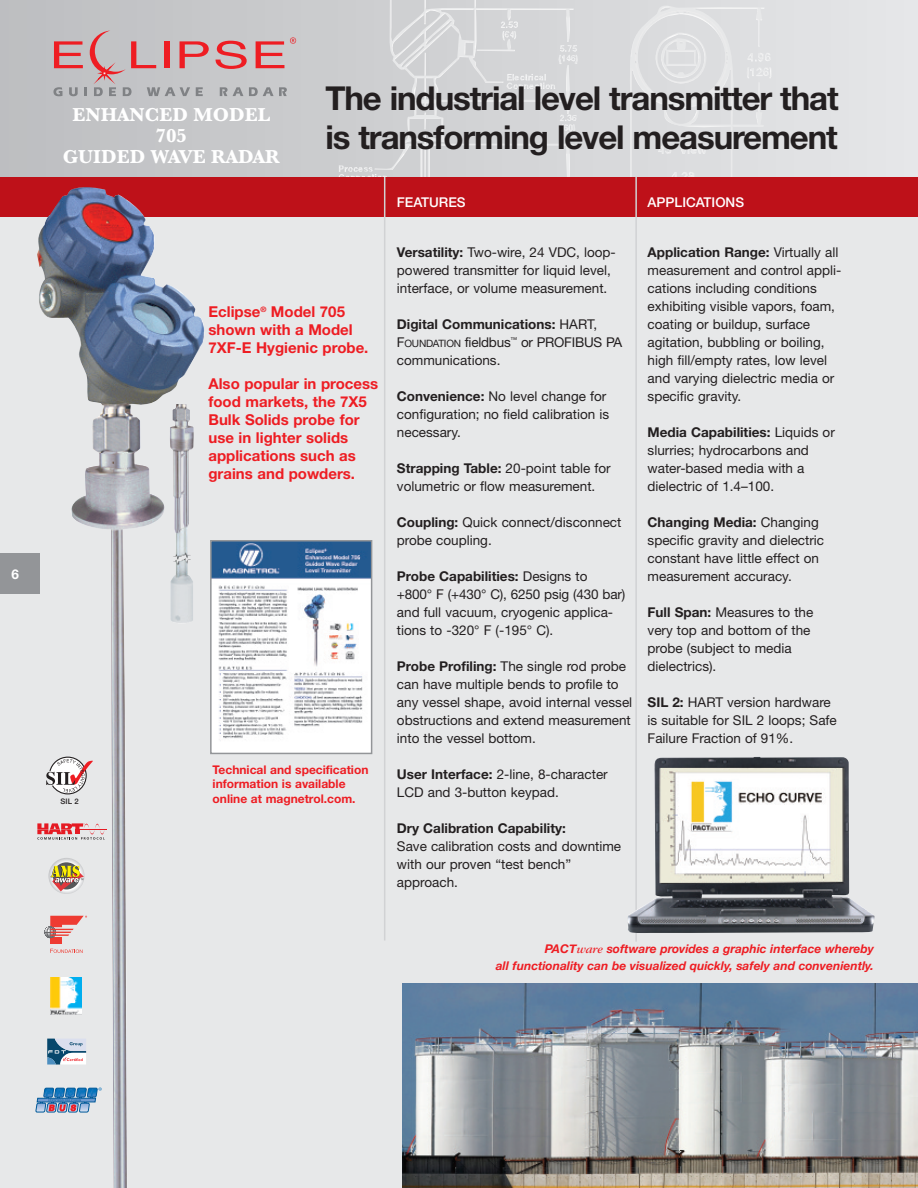
<style>
.page{position:relative;width:918px;height:1188px;background:#fff}
.page>*{position:absolute;margin:0;border:0;box-sizing:border-box;transform-origin:0 0}
.t1{font:700 33px/39.6px "Helvetica Neue";letter-spacing:-.035em;color:#231f20}
.t2{font:700 19.5px/21px "Baskerville";color:#fff;text-align:center}
.t3{font:700 15px/18px "Helvetica Neue";color:#ee1d23}
.t4{font:13.5px/18px "Helvetica Neue";color:#231f20}
.t5{font:700 13.5px "Helvetica Neue";color:#231f20}
.t6{font:500 13.5px "Helvetica Neue";color:#fff}
.t7{font:700 13.5px "Helvetica Neue";color:#fff}
.t8{font:italic 700 12px/17.2px "Helvetica Neue";color:#ee1d23;text-align:right}
.t9{font:700 12px/14.4px "Helvetica Neue";color:#ee1d23}
.t10{font:500 7.65px "Helvetica Neue";color:#231f20}
.s1{font-weight:700}
.s2{font-size:10.2px}
.s3{font-family:"Garamond";font-weight:400}
</style>
<div class="page">
<svg style="left:0;top:0;width:918px;height:177px;background:#cecfd1"></svg>
<img style="left:353px;top:0;width:411px;height:177px">
<div style="left:0;top:177px;width:918px;height:42px;background:#be1119"></div>
<div style="left:0;top:217px;width:918px;height:971px;background:#e7e8e9"></div>
<img style="left:213px;top:543px;width:156px;height:207px">
<div style="left:210px;top:540px;width:162px;height:214px;border:2px solid #939598"></div>
<svg style="left:53px;top:87px;width:9px;height:9px"></svg>
<svg style="left:69px;top:87px;width:9px;height:9px"></svg>
<svg style="left:84px;top:87px;width:3px;height:9px"></svg>
<svg style="left:94px;top:87px;width:9px;height:9px"></svg>
<svg style="left:109px;top:87px;width:7px;height:9px"></svg>
<svg style="left:123px;top:87px;width:9px;height:9px"></svg>
<svg style="left:147px;top:87px;width:43px;height:9px"></svg>
<svg style="left:196px;top:87px;width:7px;height:9px"></svg>
<svg style="left:220px;top:87px;width:23px;height:9px"></svg>
<svg style="left:249px;top:87px;width:38px;height:9px"></svg>
<svg style="left:54px;top:41px;width:29px;height:27px"></svg>
<div style="left:164px;top:41px;width:5px;height:27px;background:#ee1d23"></div>
<svg style="left:180px;top:41px;width:29px;height:27px"></svg>
<svg style="left:216px;top:41px;width:31px;height:28px"></svg>
<svg style="left:256px;top:41px;width:28px;height:27px"></svg>
<svg style="left:290px;top:37px;width:6px;height:7px"></svg>
<svg style="left:90px;top:31px;width:66px;height:50px;background:#c9a9ac"></svg>
<hr style="left:384px;top:177px;width:1px;height:764px;background:#d1d2d4">
<hr style="left:635px;top:177px;width:2px;height:765px;background:#d1d2d4">
<img style="left:402px;top:984px;width:516px;height:204px">
<img style="left:628px;top:757px;width:247px;height:176px">
<div style="left:0;top:554px;width:40px;height:40px;background:#939598"></div>
<img style="left:36px;top:187px;width:168px;height:1001px">
<img style="left:170px;top:404px;width:24px;height:219px">
<svg style="left:37px;top:823px;width:70px;height:17px"></svg>
<svg style="left:48px;top:858px;width:37px;height:36px"></svg>
<svg style="left:53px;top:862px;width:27px;height:27px"></svg>
<svg style="left:51px;top:866px;width:33px;height:25px"></svg>
<div style="left:50px;top:937px;width:12px;height:7px;background:#ee3b32"></div>
<svg style="left:50px;top:949px;width:33px;height:4px"></svg>
<svg style="left:45px;top:916px;width:42px;height:22px"></svg>
<svg style="left:46px;top:757px;width:47px;height:37px"></svg>
<svg style="left:47px;top:1039px;width:39px;height:26px"></svg>
<svg style="left:36px;top:1087px;width:66px;height:25px"></svg>
<img style="left:51px;top:977px;width:30px;height:38px">
<p class="t7" style="left:12px;top:569px;width:9px">6</p>
<h2 class="t2" style="left:63px;top:104px;width:219px">ENHANCED MODEL<br>705<br>GUIDED WAVE RADAR</h2>
<h1 class="t1" style="left:325px;top:81px;width:515px">The industrial level transmitter that is transforming level measurement</h1>
<p class="t10" style="left:61px;top:799px;width:20px">SIL 2</p>
<p class="t3" style="left:208px;top:304px;width:162px">Eclipse<sup>®</sup> Model 705 shown with a Model<br>7XF-E Hygienic probe.</p>
<p class="t3" style="left:208px;top:376px;width:171px">Also popular in process food markets, the 7X5<br>Bulk Solids probe for use in lighter solids applications such as grains and powders.</p>
<p class="t9" style="left:213px;top:763px;width:157px">Technical and specification information is available online at magnetrol.com.</p>
<p class="t6" style="left:397px;top:198px;width:70px">FEATURES</p>
<p class="t6" style="left:648px;top:198px;width:98px">APPLICATIONS</p>
<p class="t4" style="left:397px;top:245px;width:220px"><span class="s1">Versatility:</span> Two-wire, 24 VDC, loop&shy;powered transmitter for liquid level, interface, or volume measurement.</p>
<p class="t4" style="left:397px;top:317px;width:227px"><span class="s1">Digital Communications:</span> HART,<br>F<span class="s2">OUNDATION</span> fieldbus<sup>™</sup> or PROFIBUS PA communications.</p>
<p class="t4" style="left:397px;top:389px;width:214px"><span class="s1">Convenience:</span> No level change for configuration; no field calibration is necessary.</p>
<p class="t4" style="left:397px;top:461px;width:215px"><span class="s1">Strapping Table:</span> 20-point table for volumetric or flow measurement.</p>
<p class="t4" style="left:397px;top:515px;width:226px"><span class="s1">Coupling:</span> Quick connect/disconnect probe coupling.</p>
<p class="t4" style="left:397px;top:569px;width:230px"><span class="s1">Probe Capabilities:</span> Designs to +800° F (+430° C), 6250 psig (430 bar) and full vacuum, cryogenic applica&shy;tions to -320° F (-195° C).</p>
<p class="t4" style="left:397px;top:659px;width:237px"><span class="s1">Probe Profiling:</span> The single rod probe can have multiple bends to profile to any vessel shape, avoid internal vessel obstructions and extend measurement into the vessel bottom.</p>
<p class="t4" style="left:397px;top:767px;width:212px"><span class="s1">User Interface:</span> 2-line, 8-character<br>LCD and 3-button keypad.</p>
<p class="t5" style="left:397px;top:824px;width:170px">Dry Calibration Capability:</p>
<p class="t4" style="left:397px;top:839px;width:226px">Save calibration costs and downtime with our proven “test bench” approach.</p>
<p class="t4" style="left:648px;top:245px;width:195px"><span class="s1">Application Range:</span> Virtually all measurement and control appli&shy;cations including conditions exhibiting visible vapors, foam, coating or buildup, surface agitation, bubbling or boiling, high fill/empty rates, low level and varying dielectric media or specific gravity.</p>
<p class="t4" style="left:648px;top:425px;width:189px"><span class="s1">Media Capabilities:</span> Liquids or slurries; hydrocarbons and water-based media with a dielectric of 1.4–100.</p>
<p class="t4" style="left:648px;top:515px;width:178px"><span class="s1">Changing Media:</span> Changing specific gravity and dielectric constant have little effect on measurement accuracy.</p>
<p class="t4" style="left:648px;top:605px;width:167px"><span class="s1">Full Span:</span> Measures to the very top and bottom of the probe (subject to media dielectrics).</p>
<p class="t4" style="left:648px;top:695px;width:191px"><span class="s1">SIL 2:</span> HART version hardware is suitable for SIL 2 loops; Safe<br>Failure Fraction of 91%.</p>
<p class="t8" style="left:496px;top:939px;width:380px">PACT<span class="s3">ware</span> software provides a graphic interface whereby<br>all functionality can be visualized quickly, safely and conveniently.</p>
</div>
